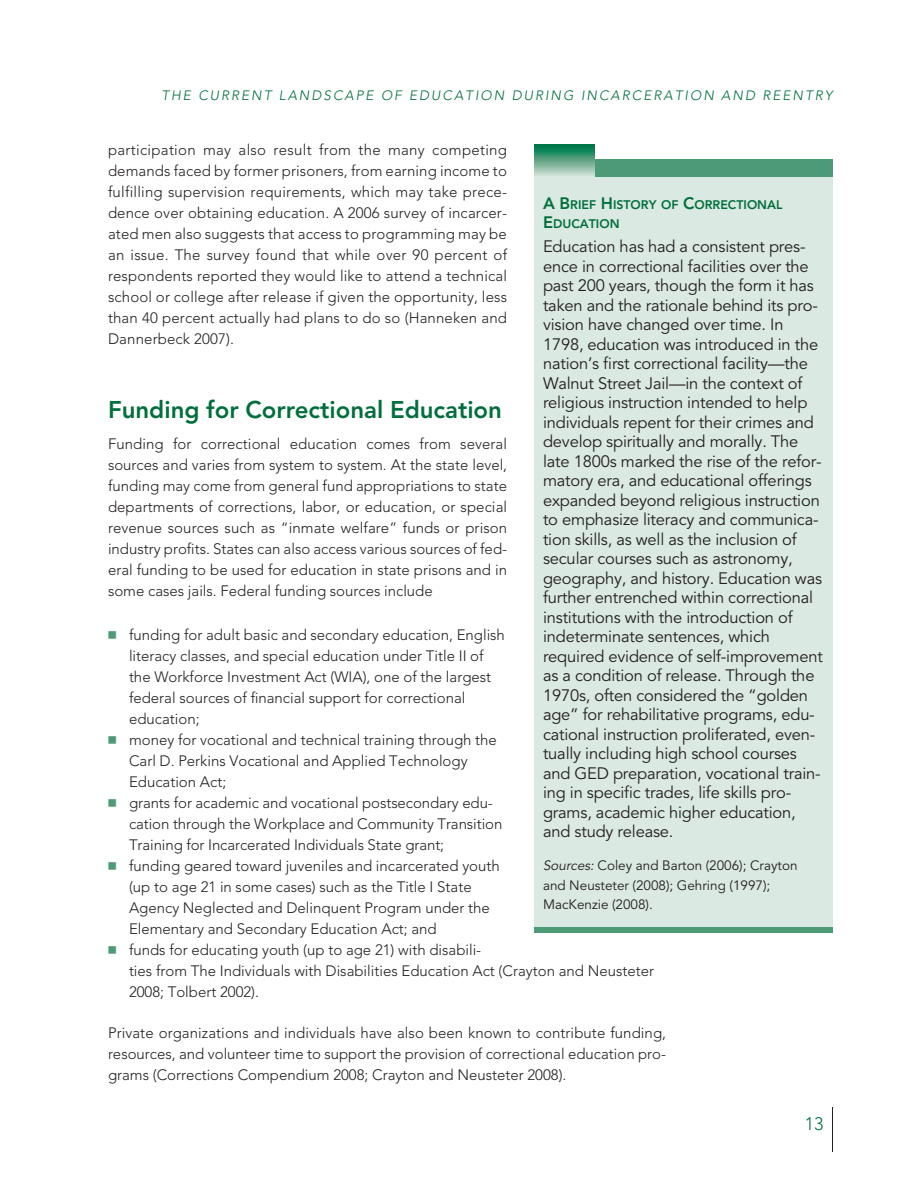
<style>
.page{position:relative;width:918px;height:1188px;background:#fff}
.page>*{position:absolute;margin:0;border:0;box-sizing:border-box;transform-origin:0 0}
.t1{font:800 24px "Avenir";color:#006f3c}
.t2{font:300 18px "Avenir";color:#006f3c}
.t3{font:16.5px/19.5px "Avenir";letter-spacing:-.01em;color:#231f20}
.t4{font:300 15px/21px "Avenir";color:#231f20;text-align:justify}
.t5{font:13.5px/19.5px "Avenir";color:#231f20}
.t6{font:italic 300 13.5px "Avenir";letter-spacing:.15em;color:#006f3c}
.t7{font:800 12.3px/19.5px "Avenir";color:#006f3c}
.s1{font-size:16.5px}
.s2{font-style:italic}
</style>
<div class="page">
<hr style="left:832px;top:1107px;width:1px;height:45px;background:#231f20">
<div style="left:534px;top:168px;width:298px;height:759px;background:#dae9e1"></div>
<div style="left:534px;top:159px;width:298px;height:18px;background:#4d9a77"></div>
<div style="left:534px;top:927px;width:298px;height:6px;background:#4d9a77"></div>
<div style="left:534px;top:144px;width:60px;height:33px;background:#007341"></div>
<div style="left:534px;top:145px;width:60px;height:32px;background:#007645"></div>
<div style="left:534px;top:147px;width:60px;height:30px;background:#007b4c"></div>
<div style="left:534px;top:148px;width:60px;height:29px;background:#037e50"></div>
<div style="left:534px;top:149px;width:60px;height:28px;background:#068054"></div>
<div style="left:534px;top:150px;width:60px;height:27px;background:#0b8357"></div>
<div style="left:534px;top:151px;width:60px;height:26px;background:#0d865b"></div>
<div style="left:534px;top:152px;width:60px;height:25px;background:#138960"></div>
<div style="left:534px;top:153px;width:60px;height:24px;background:#1d8c64"></div>
<div style="left:534px;top:154px;width:60px;height:23px;background:#2a8f68"></div>
<div style="left:534px;top:155px;width:60px;height:22px;background:#37926c"></div>
<div style="left:534px;top:156px;width:60px;height:21px;background:#429670"></div>
<div style="left:534px;top:157px;width:60px;height:20px;background:#4b9975"></div>
<div style="left:534px;top:158px;width:60px;height:19px;background:#539d7a"></div>
<div style="left:534px;top:159px;width:60px;height:18px;background:#59a07e"></div>
<div style="left:534px;top:160px;width:60px;height:17px;background:#60a383"></div>
<div style="left:534px;top:161px;width:60px;height:16px;background:#67a787"></div>
<div style="left:534px;top:162px;width:60px;height:15px;background:#6eaa8d"></div>
<div style="left:534px;top:163px;width:60px;height:14px;background:#73ad91"></div>
<div style="left:534px;top:164px;width:60px;height:13px;background:#7bb196"></div>
<div style="left:534px;top:165px;width:60px;height:12px;background:#82b59c"></div>
<div style="left:534px;top:166px;width:60px;height:11px;background:#8bb9a1"></div>
<div style="left:534px;top:167px;width:60px;height:10px;background:#93bea7"></div>
<div style="left:534px;top:168px;width:60px;height:9px;background:#99c2ad"></div>
<div style="left:534px;top:169px;width:60px;height:8px;background:#a0c6b2"></div>
<div style="left:534px;top:170px;width:60px;height:7px;background:#a7cab8"></div>
<div style="left:534px;top:171px;width:60px;height:6px;background:#afcfbe"></div>
<div style="left:534px;top:172px;width:60px;height:5px;background:#b6d3c3"></div>
<hr style="left:534px;top:173px;width:60px;height:4px;background:#bdd8cb">
<hr style="left:534px;top:174px;width:60px;height:3px;background:#c7ddd1">
<hr style="left:534px;top:175px;width:60px;height:2px;background:#cde1d6">
<hr style="left:534px;top:176px;width:60px;height:1px;background:#d6e7de">
<hr style="left:534px;top:177px;width:60px;height:1px;background:#deebe4">
<p class="t6" style="left:161px;top:90px;width:673px">THE CURRENT LANDSCAPE OF EDUCATION DURING INCARCERATION AND REENTRY</p>
<p class="t4" style="left:108px;top:141px;width:401px">participation may also result from the many competing demands faced by former prisoners, from earning income to fulfilling supervision requirements, which may take prece&shy;dence over obtaining education. A 2006 survey of incarcer&shy;ated men also suggests that access to programming may be an issue. The survey found that while over 90 percent of respondents reported they would like to attend a technical school or college after release if given the opportunity, less than 40 percent actually had plans to do so (Hanneken and Dannerbeck 2007).</p>
<p class="t7" style="left:543px;top:196px;width:241px"><span class="s1">A B</span>RIEF <span class="s1">H</span>ISTORY OF <span class="s1">C</span>ORRECTIONAL<br><span class="s1">E</span>DUCATION</p>
<p class="t3" style="left:543px;top:238px;width:281px">Education has had a consistent pres&shy;ence in correctional facilities over the past 200 years, though the form it has taken and the rationale behind its pro&shy;vision have changed over time. In 1798, education was introduced in the nation’s first correctional facility—the Walnut Street Jail—in the context of religious instruction intended to help individuals repent for their crimes and develop spiritually and morally. The late 1800s marked the rise of the refor&shy;matory era, and educational offerings expanded beyond religious instruction to emphasize literacy and communica&shy;tion skills, as well as the inclusion of secular courses such as astronomy, geography, and history. Education was further entrenched within correctional institutions with the introduction of indeterminate sentences, which required evidence of self-improvement as a condition of release. Through the 1970s, often considered the “golden age” for rehabilitative programs, edu&shy;cational instruction proliferated, even&shy;tually including high school courses and GED preparation, vocational train&shy;ing in specific trades, life skills pro&shy;grams, academic higher education, and study release.</p>
<p class="t5" style="left:543px;top:857px;width:256px"><span class="s2">Sources:</span> Coley and Barton (2006); Crayton and Neusteter (2008); Gehring (1997);<br>MacKenzie (2008).</p>
<h1 class="t1" style="left:108px;top:400px;width:396px">Funding for Correctional Education</h1>
<p class="t4" style="left:108px;top:435px;width:401px">Funding for correctional education comes from several sources and varies from system to system. At the state level, funding may come from general fund appropriations to state departments of corrections, labor, or education, or special revenue sources such as “inmate welfare” funds or prison industry profits. States can also access various sources of fed&shy;eral funding to be used for education in state prisons and in some cases jails. Federal funding sources include</p>
<p class="t4" style="left:129px;top:625px;width:527px;text-align:left">funding for adult basic and secondary education, English<br>literacy classes, and special education under Title II of<br>the Workforce Investment Act (WIA), one of the largest<br>federal sources of financial support for correctional<br>education;<br>money for vocational and technical training through the<br>Carl D. Perkins Vocational and Applied Technology<br>Education Act;<br>grants for academic and vocational postsecondary edu-<br>cation through the Workplace and Community Transition<br>Training for Incarcerated Individuals State grant;<br>funding geared toward juveniles and incarcerated youth<br>(up to age 21 in some cases) such as the Title I State<br>Agency Neglected and Delinquent Program under the<br>Elementary and Secondary Education Act; and<br>funds for educating youth (up to age 21) with disabili-<br>ties from The Individuals with Disabilities Education Act (Crayton and Neusteter 2008; Tolbert 2002).</p>
<p class="t4" style="left:108px;top:1024px;width:560px">Private organizations and individuals have also been known to contribute funding, resources, and volunteer time to support the provision of correctional education pro&shy;grams (Corrections Compendium 2008; Crayton and Neusteter 2008).</p>
<p class="t2" style="left:805px;top:1116px;width:20px">13</p>
</div>
